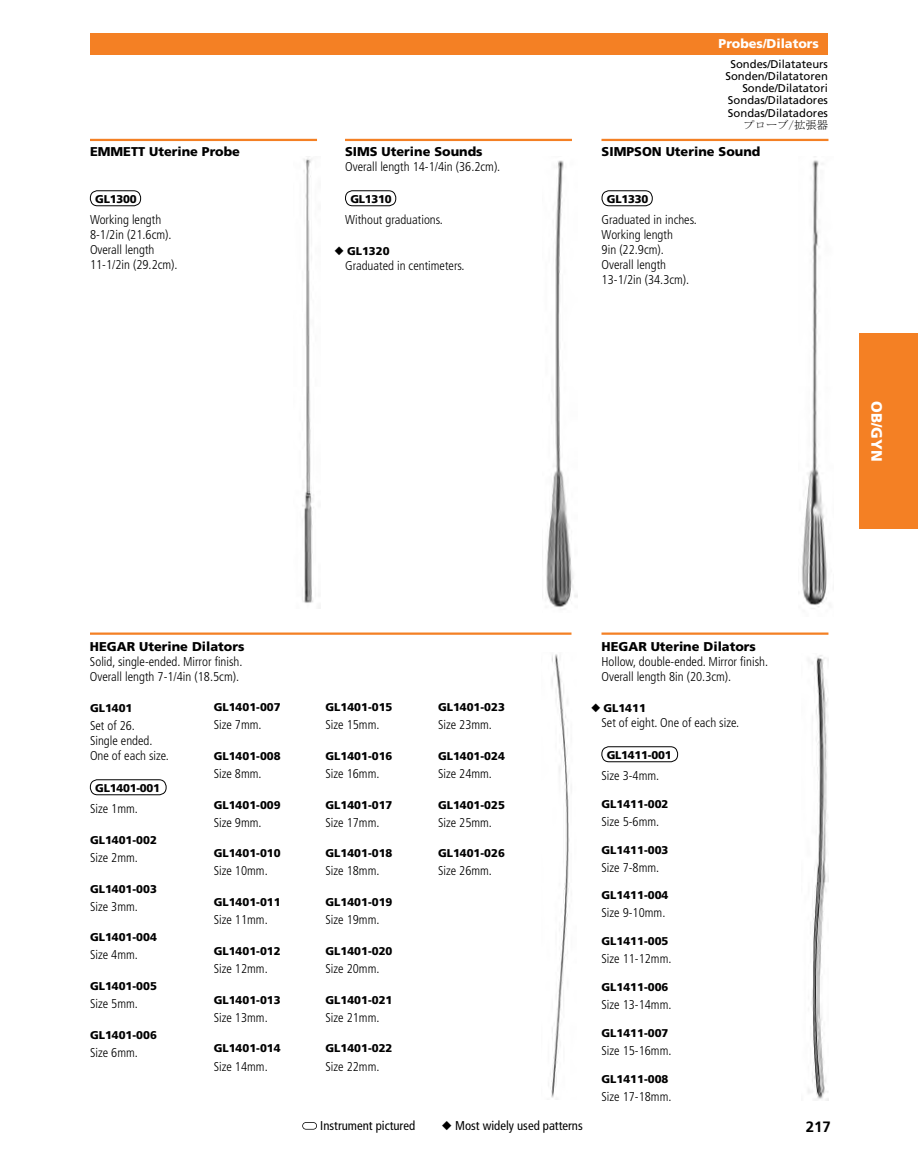
<style>
.page{position:relative;width:918px;height:1175px;background:#fff}
.page>*{position:absolute;margin:0;border:0;box-sizing:border-box;transform-origin:0 0}
.t1{font:900 15px "Frutiger LT Std";color:#fff}
.t2{font:700 15px "Frutiger LT Std";color:#000}
.t3{font:300 condensed 12.75px/15px "Frutiger LT Std";color:#000}
.t4{font:condensed 12.75px "Frutiger LT Std";color:#000}
.t5{font:900 12.75px "Frutiger LT Std";color:#000}
.t6{font:900 12.75px "Frutiger LT Std";color:#fff}
.t7{font:900 11.25px "Frutiger LT Std";color:#000}
.t8{font:11.25px/12.1px "Frutiger LT Std";color:#000;text-align:right}
.t9{font:900 11.25px "Frutiger LT Std";letter-spacing:-.02em;color:#000}
.s1{font-weight:900;font-stretch:normal}
.s2{font-family:"MS Mincho"}
</style>
<div class="page">
<svg style="left:302px;top:1122px;width:15px;height:7px"></svg>
<hr style="left:602px;top:139px;width:226px;height:2px;background:#f48024">
<hr style="left:602px;top:632px;width:226px;height:2px;background:#f48024">
<hr style="left:345px;top:139px;width:227px;height:2px;background:#f48024">
<hr style="left:90px;top:139px;width:227px;height:2px;background:#f48024">
<div style="left:90px;top:33px;width:738px;height:21px;background:#f48024"></div>
<hr style="left:90px;top:632px;width:482px;height:2px;background:#f48024">
<img style="left:302px;top:156px;width:12px;height:447px">
<img style="left:542px;top:160px;width:36px;height:448px">
<img style="left:801px;top:156px;width:26px;height:451px">
<img style="left:550px;top:654px;width:19px;height:444px">
<img style="left:808px;top:655px;width:20px;height:445px">
<div style="left:860px;top:334px;width:58px;height:195px;background:#f48024"></div>
<div style="left:90px;top:190px;width:51px;height:16px;border:1px solid #000;border-radius:7px"></div>
<div style="left:345px;top:190px;width:51px;height:16px;border:1px solid #000;border-radius:7px"></div>
<div style="left:602px;top:190px;width:51px;height:16px;border:1px solid #000;border-radius:7px"></div>
<div style="left:90px;top:779px;width:77px;height:16px;border:1px solid #000;border-radius:7px"></div>
<div style="left:602px;top:746px;width:76px;height:16px;border:1px solid #000;border-radius:7px"></div>
<p class="t5" style="left:90px;top:144px;width:151px">EMMETT Uterine Probe</p>
<p class="t7" style="left:95px;top:192px;width:43px">GL1300</p>
<p class="t3" style="left:90px;top:212px;width:89px">Working length<br>8-1/2in (21.6cm).<br>Overall length<br>11-1/2in (29.2cm).</p>
<p class="t3" style="left:345px;top:144px;width:157px"><span class="s1">SIMS Uterine Sounds<br></span>Overall length 14-1/4in (36.2cm).</p>
<p class="t7" style="left:350px;top:192px;width:43px">GL1310</p>
<p class="t3" style="left:345px;top:212px;width:99px">Without graduations.</p>
<p class="t7" style="left:335px;top:244px;width:56px">◆ GL1320</p>
<p class="t3" style="left:345px;top:258px;width:121px">Graduated in centimeters.</p>
<p class="t6" style="left:719px;top:36px;width:102px">Probes/Dilators</p>
<p class="t8" style="left:725px;top:59px;width:104px">Sondes/Dilatateurs<br>Sonden/Dilatatoren<br>Sonde/Dilatatori<br>Sondas/Dilatadores<br>Sondas/Dilatadores<span class="s2">プローブ/拡張器</span></p>
<p class="t5" style="left:602px;top:144px;width:160px">SIMPSON Uterine Sound</p>
<p class="t7" style="left:607px;top:192px;width:43px">GL1330</p>
<p class="t3" style="left:602px;top:212px;width:97px">Graduated in inches.<br>Working length<br>9in (22.9cm).<br>Overall length<br>13-1/2in (34.3cm).</p>
<p class="t1" style="left:886px;top:401px;width:62px;rotate:90deg">OB/GYN</p>
<p class="t3" style="left:90px;top:639px;width:156px"><span class="s1">HEGAR Uterine Dilators<br></span>Solid, single-ended. Mirror finish.<br>Overall length 7-1/4in (18.5cm).</p>
<p class="t7" style="left:90px;top:701px;width:44px">GL1401</p>
<p class="t3" style="left:90px;top:718px;width:80px">Set of 26.<br>Single ended.<br>One of each size.</p>
<p class="t9" style="left:95px;top:781px;width:66px">GL1401-001</p>
<p class="t3" style="left:90px;top:801px;width:49px">Size 1mm.</p>
<p class="t7" style="left:90px;top:833px;width:68px">GL1401-002</p>
<p class="t3" style="left:90px;top:850px;width:49px">Size 2mm.</p>
<p class="t7" style="left:90px;top:882px;width:68px">GL1401-003</p>
<p class="t3" style="left:90px;top:899px;width:49px">Size 3mm.</p>
<p class="t7" style="left:90px;top:930px;width:68px">GL1401-004</p>
<p class="t3" style="left:90px;top:947px;width:49px">Size 4mm.</p>
<p class="t7" style="left:90px;top:979px;width:68px">GL1401-005</p>
<p class="t3" style="left:90px;top:996px;width:49px">Size 5mm.</p>
<p class="t7" style="left:90px;top:1028px;width:68px">GL1401-006</p>
<p class="t3" style="left:90px;top:1045px;width:49px">Size 6mm.</p>
<p class="t7" style="left:214px;top:700px;width:68px">GL1401-007</p>
<p class="t3" style="left:214px;top:717px;width:49px">Size 7mm.</p>
<p class="t7" style="left:214px;top:749px;width:68px">GL1401-008</p>
<p class="t3" style="left:214px;top:766px;width:49px">Size 8mm.</p>
<p class="t7" style="left:214px;top:798px;width:68px">GL1401-009</p>
<p class="t3" style="left:214px;top:815px;width:49px">Size 9mm.</p>
<p class="t7" style="left:214px;top:846px;width:68px">GL1401-010</p>
<p class="t3" style="left:214px;top:863px;width:56px">Size 10mm.</p>
<p class="t7" style="left:214px;top:895px;width:68px">GL1401-011</p>
<p class="t3" style="left:214px;top:912px;width:56px">Size 11mm.</p>
<p class="t7" style="left:214px;top:944px;width:68px">GL1401-012</p>
<p class="t3" style="left:214px;top:961px;width:56px">Size 12mm.</p>
<p class="t7" style="left:214px;top:993px;width:68px">GL1401-013</p>
<p class="t3" style="left:214px;top:1010px;width:56px">Size 13mm.</p>
<p class="t7" style="left:214px;top:1041px;width:68px">GL1401-014</p>
<p class="t3" style="left:214px;top:1058px;width:56px">Size 14mm.</p>
<p class="t7" style="left:326px;top:700px;width:68px">GL1401-015</p>
<p class="t3" style="left:326px;top:717px;width:56px">Size 15mm.</p>
<p class="t7" style="left:326px;top:749px;width:68px">GL1401-016</p>
<p class="t3" style="left:326px;top:766px;width:56px">Size 16mm.</p>
<p class="t7" style="left:326px;top:798px;width:68px">GL1401-017</p>
<p class="t3" style="left:326px;top:815px;width:56px">Size 17mm.</p>
<p class="t7" style="left:326px;top:846px;width:68px">GL1401-018</p>
<p class="t3" style="left:326px;top:863px;width:56px">Size 18mm.</p>
<p class="t7" style="left:326px;top:895px;width:68px">GL1401-019</p>
<p class="t3" style="left:326px;top:912px;width:56px">Size 19mm.</p>
<p class="t7" style="left:326px;top:944px;width:68px">GL1401-020</p>
<p class="t3" style="left:326px;top:961px;width:56px">Size 20mm.</p>
<p class="t7" style="left:326px;top:993px;width:68px">GL1401-021</p>
<p class="t3" style="left:326px;top:1010px;width:56px">Size 21mm.</p>
<p class="t7" style="left:326px;top:1041px;width:68px">GL1401-022</p>
<p class="t3" style="left:326px;top:1058px;width:56px">Size 22mm.</p>
<p class="t7" style="left:438px;top:700px;width:68px">GL1401-023</p>
<p class="t3" style="left:438px;top:717px;width:56px">Size 23mm.</p>
<p class="t7" style="left:438px;top:749px;width:68px">GL1401-024</p>
<p class="t3" style="left:438px;top:766px;width:56px">Size 24mm.</p>
<p class="t7" style="left:438px;top:798px;width:68px">GL1401-025</p>
<p class="t3" style="left:438px;top:815px;width:56px">Size 25mm.</p>
<p class="t7" style="left:438px;top:846px;width:68px">GL1401-026</p>
<p class="t3" style="left:438px;top:863px;width:56px">Size 26mm.</p>
<p class="t3" style="left:602px;top:639px;width:168px"><span class="s1">HEGAR Uterine Dilators<br></span>Hollow, double-ended. Mirror finish.<br>Overall length 8in (20.3cm).</p>
<p class="t7" style="left:591px;top:701px;width:56px">◆ GL1411</p>
<p class="t3" style="left:602px;top:715px;width:139px">Set of eight. One of each size.</p>
<p class="t9" style="left:607px;top:748px;width:66px">GL1411-001</p>
<p class="t3" style="left:602px;top:768px;width:59px">Size 3-4mm.</p>
<p class="t7" style="left:602px;top:797px;width:68px">GL1411-002</p>
<p class="t3" style="left:602px;top:814px;width:59px">Size 5-6mm.</p>
<p class="t7" style="left:602px;top:843px;width:68px">GL1411-003</p>
<p class="t3" style="left:602px;top:860px;width:59px">Size 7-8mm.</p>
<p class="t7" style="left:602px;top:888px;width:68px">GL1411-004</p>
<p class="t3" style="left:602px;top:905px;width:65px">Size 9-10mm.</p>
<p class="t7" style="left:602px;top:934px;width:68px">GL1411-005</p>
<p class="t3" style="left:602px;top:951px;width:72px">Size 11-12mm.</p>
<p class="t7" style="left:602px;top:980px;width:68px">GL1411-006</p>
<p class="t3" style="left:602px;top:997px;width:72px">Size 13-14mm.</p>
<p class="t7" style="left:602px;top:1026px;width:68px">GL1411-007</p>
<p class="t3" style="left:602px;top:1043px;width:72px">Size 15-16mm.</p>
<p class="t7" style="left:602px;top:1071px;width:68px">GL1411-008</p>
<p class="t3" style="left:602px;top:1088px;width:72px">Size 17-18mm.</p>
<p class="t4" style="left:320px;top:1117px;width:96px">Instrument pictured</p>
<p class="t4" style="left:442px;top:1117px;width:143px">◆ Most widely used patterns</p>
<p class="t2" style="left:806px;top:1118px;width:27px">217</p>
</div>
